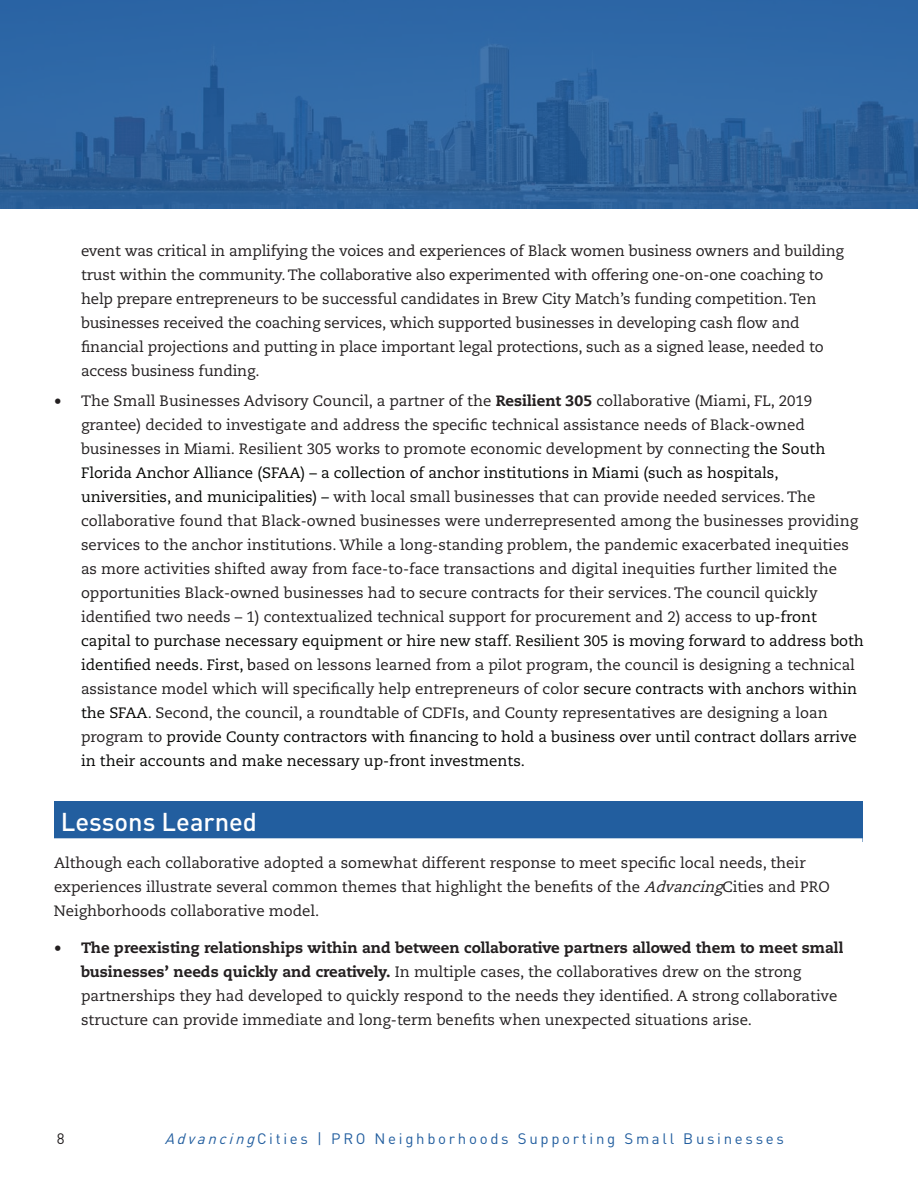
<style>
.page{position:relative;width:918px;height:1188px;background:#fff}
.page>*{position:absolute;margin:0;border:0;box-sizing:border-box;transform-origin:0 0}
.Table_Header{font:500 25.5px "DIN Pro";color:#fff}
.Body_Text{font:15px/24px "Caecilia LT Std";color:#231f20}
.t1{font:15px "DIN Pro";letter-spacing:.18em;color:#225e9f}
.t2{font:15px "DIN Pro";color:#231f20}
.s1{font-family:"Calibri";font-weight:700}
.s2{font-weight:800}
.s3{color:#040503}
.s4{font-style:italic}
</style>
<div class="page">
<img style="left:0;top:0;width:918px;height:208px">
<div style="left:54px;top:801px;width:808px;height:40px;background:#225e9f"></div>
<div style="left:54px;top:838px;width:808px;height:6px;background:#fff"></div>
<p class="Body_Text" style="left:81px;top:239px;width:764px">event was critical in amplifying the voices and experiences of Black women business owners and building trust within the community. The collaborative also experimented with offering one-on-one coaching to help prepare entrepreneurs to be successful candidates in Brew City Match’s funding competition. Ten businesses received the coaching services, which supported businesses in developing cash flow and financial projections and putting in place important legal protections, such as a signed lease, needed to access business funding.</p>
<p class="Body_Text" style="left:81px;top:389px;width:784px;text-indent:-27px"><span class="s1">•</span> The Small Businesses Advisory Council, a partner of the <span class="s2">Resilient 305</span> collaborative (Miami, FL, 2019 grantee) decided to investigate and address the specific technical assistance needs of Black-owned businesses in Miami. Resilient 305 works to promote economic development by connecting <span class="s3">the South Florida Anchor Alliance (SFAA) – a collection of anchor institutions in Miami (such as hospitals, universities, and municipalities) –</span> with local small businesses that can provide needed services. The collaborative found that Black-owned businesses were underrepresented among the businesses providing services to the anchor institutions. While a long-standing problem, the pandemic exacerbated inequities as more activities shifted away from face-to-face transactions and digital inequities further limited the opportunities Black-owned businesses had to secure contracts for their services. The council quickly identified two needs – 1) contextualized technical support for procurement and 2) access to <span class="s3">up-front capital to purchase necessary equipment or hire new staff</span>. <span class="s3">Resilient 305 is moving forward to address both identified needs. First, b</span>ased on lessons learned from a pilot program, the council is designing a technical assistance model which will specifically help entrepreneurs of color <span class="s3">secure contracts with anchors within the SFAA</span>. Second, the council, a roundtable of CDFIs, and County representatives are designing a loan program to <span class="s3">provide County contractors with financing to hold a business over until contract dollars arrive in their accounts and make necessary up-front investments.</span></p>
<p class="Table_Header" style="left:61px;top:802px;width:198px">Lessons Learned</p>
<p class="Body_Text" style="left:54px;top:851px;width:777px">Although each collaborative adopted a somewhat different response to meet specific local needs, their experiences illustrate several common themes that highlight the benefits of the <span class="s4">Advancing</span>Cities and PRO<br>Neighborhoods collaborative model.</p>
<p class="Body_Text" style="left:81px;top:936px;width:764px;text-indent:-27px"><span class="s1">•</span> <span class="s2">The preexisting relationships within and between collaborative partners allowed them to meet small businesses’ needs quickly and creatively.</span> In multiple cases, the collaboratives drew on the strong partnerships they had developed to quickly respond to the needs they identified. A strong collaborative structure can provide immediate and long-term benefits when unexpected situations arise.</p>
<p class="t2" style="left:57px;top:1127px;width:9px">8</p>
<p class="t1" style="left:165px;top:1127px;width:621px"><span class="s4">Advancing</span>Cities | PRO Neighborhoods Supporting Small Businesses</p>
</div>
